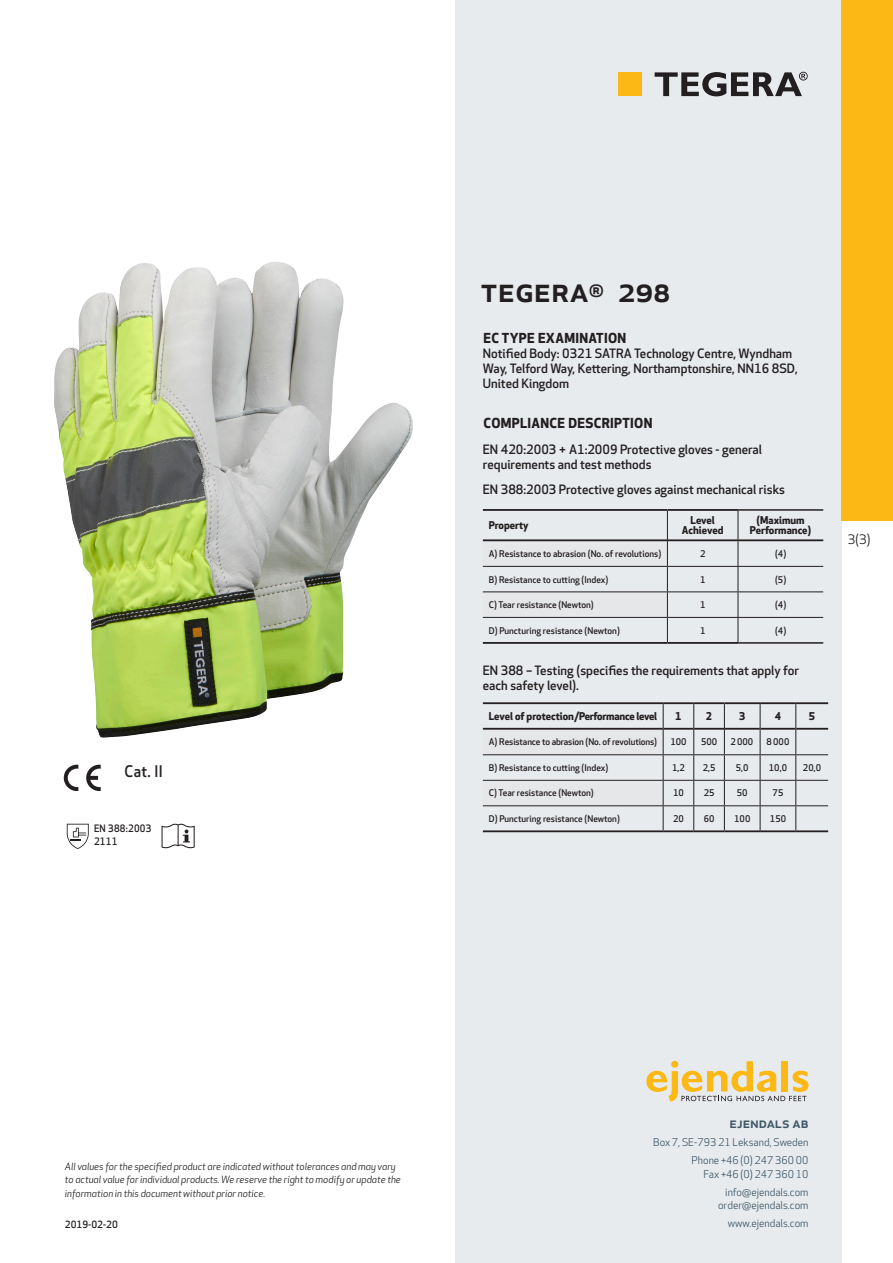
<style>
.page{position:relative;width:893px;height:1263px;background:#fff}
.page>*{position:absolute;margin:0;border:0;box-sizing:border-box;transform-origin:0 0}
.prodname{font:500 34.5px "Apex New";color:#231f20}
.Artikel{font:500 15.6px "Apex New";color:#231f20;scale:.95 1}
.t1{font:500 15px "Apex New";color:#405968}
.Compliance_body{font:700 13.5px "Apex New";letter-spacing:.025em;color:#231f20}
.t2{font:12.75px "Apex New";color:#231f20}
.Compliance_body-2{font:500 12.6px/15px "Apex New";color:#231f20}
.Artikel-2{font:500 12.6px/15px "Apex New";color:#231f20}
.t3{font:10.5px/18px "Apex New";color:#405968;text-align:right}
.Artikel-3{font:700 10.5px/10.5px "Apex New";color:#231f20;text-align:center}
.Artikel-4{font:700 10.5px "Apex New";letter-spacing:-.02em;color:#231f20}
.Artikel-5{font:500 10.05px/13.2px "Apex New";letter-spacing:.025em;color:#231f20;scale:.95 1}
.t4{font:italic 9.75px/13.5px "Apex New";color:#231f20}
.t5{font:500 9.75px "Apex New";color:#231f20}
.Artikel-6{font:500 9px "Apex New";color:#231f20}
</style>
<div class="page">
<div style="left:455px;top:0;width:387px;height:1263px;background:#e8ebee"></div>
<svg style="left:646px;top:1061px;width:162px;height:40px"></svg>
<hr style="left:738px;top:617px;width:85px;height:1px;background:#231f20">
<svg style="left:738px;top:511px;width:1px;height:131px"></svg>
<hr style="left:738px;top:509px;width:85px;height:2px;background:#231f20">
<hr style="left:738px;top:642px;width:85px;height:2px;background:#231f20">
<hr style="left:483px;top:509px;width:184px;height:2px;background:#231f20">
<hr style="left:668px;top:539px;width:70px;height:2px;background:#231f20">
<hr style="left:738px;top:539px;width:85px;height:2px;background:#231f20">
<hr style="left:483px;top:642px;width:184px;height:2px;background:#231f20">
<hr style="left:667px;top:566px;width:71px;height:1px;background:#231f20">
<hr style="left:738px;top:566px;width:85px;height:1px;background:#231f20">
<hr style="left:667px;top:591px;width:71px;height:1px;background:#231f20">
<hr style="left:738px;top:591px;width:85px;height:1px;background:#231f20">
<hr style="left:667px;top:617px;width:71px;height:1px;background:#231f20">
<hr style="left:667px;top:509px;width:71px;height:2px;background:#231f20">
<hr style="left:667px;top:642px;width:71px;height:2px;background:#231f20">
<svg style="left:483px;top:511px;width:185px;height:131px"></svg>
<hr style="left:483px;top:702px;width:180px;height:2px;background:#231f20">
<hr style="left:663px;top:728px;width:30px;height:2px;background:#231f20">
<hr style="left:694px;top:728px;width:30px;height:2px;background:#231f20">
<hr style="left:725px;top:728px;width:35px;height:2px;background:#231f20">
<hr style="left:760px;top:728px;width:35px;height:2px;background:#231f20">
<hr style="left:796px;top:728px;width:32px;height:2px;background:#231f20">
<hr style="left:483px;top:830px;width:180px;height:2px;background:#231f20">
<hr style="left:663px;top:754px;width:31px;height:1px;background:#231f20">
<hr style="left:694px;top:754px;width:30px;height:1px;background:#231f20">
<hr style="left:724px;top:754px;width:36px;height:1px;background:#231f20">
<hr style="left:760px;top:754px;width:36px;height:1px;background:#231f20">
<hr style="left:796px;top:754px;width:32px;height:1px;background:#231f20">
<hr style="left:663px;top:780px;width:31px;height:1px;background:#231f20">
<hr style="left:694px;top:780px;width:30px;height:1px;background:#231f20">
<hr style="left:724px;top:780px;width:36px;height:1px;background:#231f20">
<hr style="left:760px;top:780px;width:36px;height:1px;background:#231f20">
<hr style="left:796px;top:780px;width:32px;height:1px;background:#231f20">
<hr style="left:663px;top:805px;width:31px;height:1px;background:#231f20">
<hr style="left:694px;top:805px;width:30px;height:1px;background:#231f20">
<hr style="left:724px;top:805px;width:36px;height:1px;background:#231f20">
<hr style="left:760px;top:805px;width:36px;height:1px;background:#231f20">
<hr style="left:796px;top:805px;width:32px;height:1px;background:#231f20">
<hr style="left:663px;top:702px;width:31px;height:2px;background:#231f20">
<hr style="left:663px;top:830px;width:31px;height:2px;background:#231f20">
<svg style="left:483px;top:704px;width:181px;height:126px"></svg>
<hr style="left:694px;top:702px;width:30px;height:2px;background:#231f20">
<hr style="left:694px;top:830px;width:30px;height:2px;background:#231f20">
<svg style="left:693px;top:704px;width:1px;height:126px"></svg>
<hr style="left:724px;top:702px;width:36px;height:2px;background:#231f20">
<hr style="left:724px;top:830px;width:36px;height:2px;background:#231f20">
<svg style="left:724px;top:704px;width:1px;height:126px"></svg>
<hr style="left:760px;top:702px;width:36px;height:2px;background:#231f20">
<hr style="left:760px;top:830px;width:36px;height:2px;background:#231f20">
<svg style="left:760px;top:704px;width:1px;height:126px"></svg>
<hr style="left:796px;top:702px;width:32px;height:2px;background:#231f20">
<hr style="left:796px;top:830px;width:32px;height:2px;background:#231f20">
<svg style="left:795px;top:704px;width:1px;height:126px"></svg>
<svg style="left:86px;top:765px;width:15px;height:26px"></svg>
<svg style="left:64px;top:765px;width:14px;height:26px"></svg>
<svg style="left:67px;top:824px;width:22px;height:25px"></svg>
<svg style="left:162px;top:824px;width:33px;height:24px"></svg>
<div style="left:618px;top:72px;width:24px;height:24px;background:#fcb814"></div>
<svg style="left:655px;top:72px;width:153px;height:24px"></svg>
<div style="left:842px;top:0;width:51px;height:520px;background:#fcb814"></div>
<img style="left:54px;top:262px;width:359px;height:476px">
<p class="Artikel" style="left:125px;top:761px;width:42px">Cat. II</p>
<p class="Artikel-5" style="left:94px;top:821px;width:62px">EN 388:2003<br>2111</p>
<p class="prodname" style="left:480px;top:266px;width:191px">TEGERA<sup>®</sup> 298</p>
<p class="Compliance_body" style="left:483px;top:328px;width:144px">EC TYPE EXAMINATION</p>
<p class="Compliance_body-2" style="left:483px;top:345px;width:316px">Notified Body: 0321 SATRA Technology Centre, Wyndham<br>Way, Telford Way, Kettering, Northamptonshire, NN16 8SD,<br>United Kingdom</p>
<p class="Compliance_body" style="left:483px;top:413px;width:170px">COMPLIANCE DESCRIPTION</p>
<p class="Compliance_body-2" style="left:483px;top:441px;width:281px">EN 420:2003 + A1:2009 Protective gloves - general requirements and test methods</p>
<p class="Compliance_body-2" style="left:483px;top:482px;width:304px">EN 388:2003 Protective gloves against mechanical risks</p>
<p class="Artikel-3" style="left:489px;top:519px;width:41px">Property</p>
<p class="Artikel-3" style="left:682px;top:514px;width:43px">Level<br>Achieved</p>
<p class="Artikel-3" style="left:750px;top:514px;width:63px">(Maximum<br>Performance)</p>
<p class="Artikel-6" style="left:489px;top:548px;width:174px">A) Resistance to abrasion (No. of revolutions)</p>
<p class="Artikel-6" style="left:700px;top:548px;width:7px">2</p>
<p class="Artikel-6" style="left:775px;top:548px;width:13px">(4)</p>
<p class="Artikel-6" style="left:489px;top:573px;width:121px">B) Resistance to cutting (Index)</p>
<p class="Artikel-6" style="left:700px;top:573px;width:7px">1</p>
<p class="Artikel-6" style="left:775px;top:573px;width:13px">(5)</p>
<p class="Artikel-6" style="left:489px;top:599px;width:106px">C) Tear resistance (Newton)</p>
<p class="Artikel-6" style="left:700px;top:599px;width:7px">1</p>
<p class="Artikel-6" style="left:775px;top:599px;width:13px">(4)</p>
<p class="Artikel-6" style="left:489px;top:624px;width:132px">D) Puncturing resistance (Newton)</p>
<p class="Artikel-6" style="left:700px;top:624px;width:7px">1</p>
<p class="Artikel-6" style="left:775px;top:624px;width:13px">(4)</p>
<p class="Artikel-2" style="left:483px;top:663px;width:318px">EN 388 – Testing (specifies the requirements that apply for each safety level).</p>
<p class="Artikel-4" style="left:489px;top:708px;width:170px">Level of protection/Performance level</p>
<p class="Artikel-3" style="left:675px;top:710px;width:8px">1</p>
<p class="Artikel-3" style="left:706px;top:710px;width:8px">2</p>
<p class="Artikel-3" style="left:739px;top:710px;width:8px">3</p>
<p class="Artikel-3" style="left:775px;top:710px;width:8px">4</p>
<p class="Artikel-3" style="left:809px;top:710px;width:8px">5</p>
<p class="Artikel-6" style="left:489px;top:736px;width:170px">A) Resistance to abrasion (No. of revolutions)</p>
<p class="Artikel-6" style="left:670px;top:736px;width:18px">100</p>
<p class="Artikel-6" style="left:701px;top:736px;width:18px">500</p>
<p class="Artikel-6" style="left:730px;top:736px;width:24px">2 000</p>
<p class="Artikel-6" style="left:766px;top:736px;width:24px">8 000</p>
<p class="Artikel-6" style="left:489px;top:762px;width:121px">B) Resistance to cutting (Index)</p>
<p class="Artikel-6" style="left:672px;top:762px;width:14px">1,2</p>
<p class="Artikel-6" style="left:703px;top:762px;width:14px">2,5</p>
<p class="Artikel-6" style="left:736px;top:762px;width:14px">5,0</p>
<p class="Artikel-6" style="left:769px;top:762px;width:20px">10,0</p>
<p class="Artikel-6" style="left:803px;top:762px;width:20px">20,0</p>
<p class="Artikel-6" style="left:489px;top:787px;width:106px">C) Tear resistance (Newton)</p>
<p class="Artikel-6" style="left:673px;top:787px;width:12px">10</p>
<p class="Artikel-6" style="left:704px;top:787px;width:12px">25</p>
<p class="Artikel-6" style="left:737px;top:787px;width:12px">50</p>
<p class="Artikel-6" style="left:773px;top:787px;width:12px">75</p>
<p class="Artikel-6" style="left:489px;top:813px;width:132px">D) Puncturing resistance (Newton)</p>
<p class="Artikel-6" style="left:673px;top:813px;width:12px">20</p>
<p class="Artikel-6" style="left:704px;top:813px;width:12px">60</p>
<p class="Artikel-6" style="left:734px;top:813px;width:18px">100</p>
<p class="Artikel-6" style="left:770px;top:813px;width:18px">150</p>
<h3 class="t2" style="left:848px;top:531px;width:24px">3(3)</h3>
<p class="t4" style="left:65px;top:1159px;width:337px">All values for the specified product are indicated without tolerances and may vary to actual value for individual products. We reserve the right to modify or update the information in this document without prior notice.</p>
<p class="t5" style="left:65px;top:1218px;width:54px">2019-02-20</p>
<h3 class="t1" style="left:729px;top:1113px;width:80px">ejendals ab</h3>
<p class="t3" style="left:653px;top:1133px;width:157px">Box 7, SE-793 21 Leksand, Sweden<br>Phone +46 (0) 247 360 00</p>
<p class="t3" style="left:703px;top:1165px;width:107px">Fax +46 (0) 247 360 10 info@ejendals.com</p>
<p class="t3" style="left:718px;top:1196px;width:92px">order@ejendals.com</p>
<p class="t3" style="left:728px;top:1215px;width:82px">www.ejendals.com</p>
</div>
